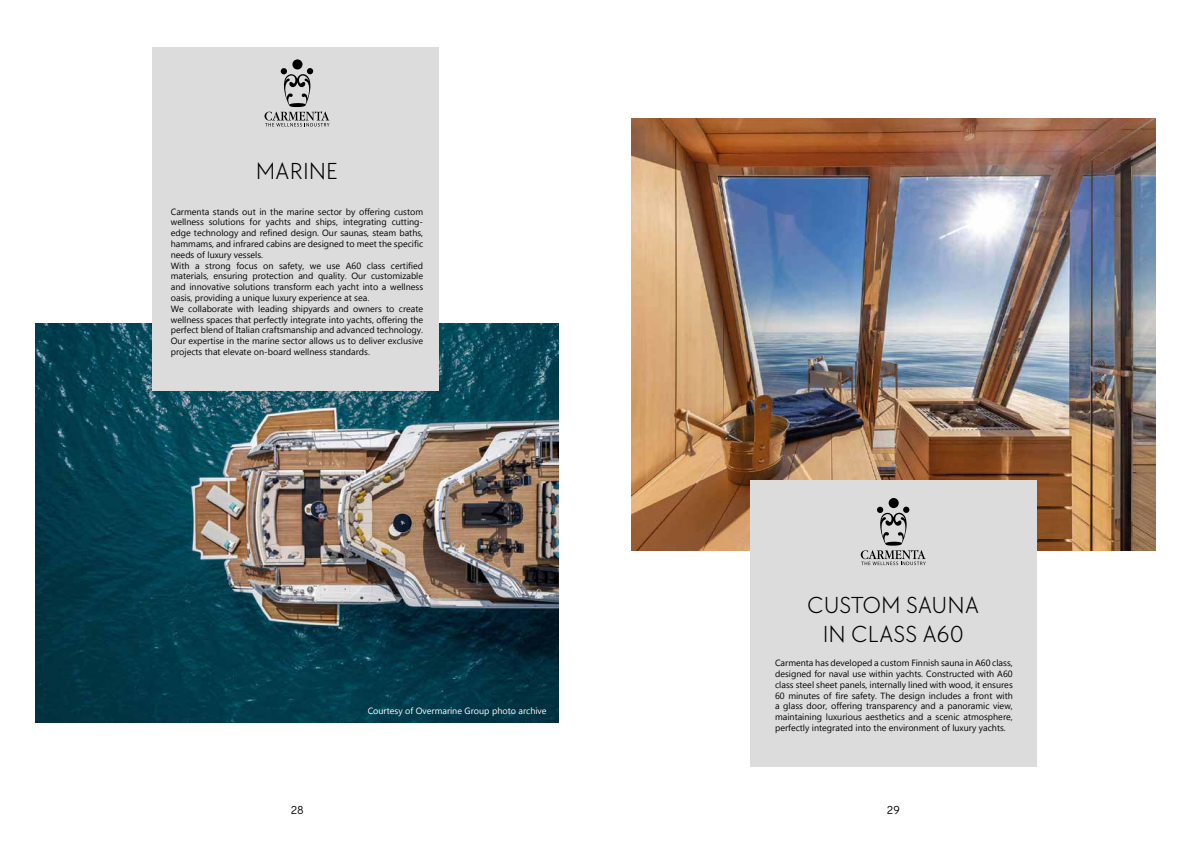
<style>
.page{position:relative;width:1191px;height:842px;background:#fff}
.page>*{position:absolute;margin:0;border:0;box-sizing:border-box;transform-origin:0 0}
.t1{font:300 24px/28.8px "TT Chocolates Trl";color:#000}
.t2{font:12px "TT Chocolates Trl";color:#000}
.t3{font:9px/10.8px "Gadugi";color:#000}
.t4{font:9px "Gadugi";color:#fffffe}
</style>
<div class="page">
<img style="left:36px;top:324px;width:523px;height:399px">
<div style="left:152px;top:47px;width:287px;height:344px;background:#dcdcdc"></div>
<div style="left:292px;top:59px;width:10px;height:10px;background:#000;border-radius:50%"></div>
<svg style="left:264px;top:68px;width:65px;height:59px"></svg>
<img style="left:631px;top:118px;width:524px;height:432px">
<div style="left:750px;top:480px;width:286px;height:286px;background:#dcdcdc"></div>
<div style="left:888px;top:498px;width:10px;height:10px;background:#000;border-radius:50%"></div>
<svg style="left:860px;top:507px;width:65px;height:58px"></svg>
<h1 class="t1" style="left:256px;top:156px;width:84px">MARINE</h1>
<p class="t3" style="left:171px;top:206px;width:254px">Carmenta stands out in the marine sector by offering custom wellness solutions for yachts and ships, integrating cutting&shy;edge technology and refined design. Our saunas, steam baths, hammams, and infrared cabins are designed to meet the specific needs of luxury vessels.<br>With a strong focus on safety, we use A60 class certified materials, ensuring protection and quality. Our customizable and innovative solutions transform each yacht into a wellness oasis, providing a unique luxury experience at sea.<br>We collaborate with leading shipyards and owners to create wellness spaces that perfectly integrate into yachts, offering the perfect blend of Italian craftsmanship and advanced technology.<br>Our expertise in the marine sector allows us to deliver exclusive projects that elevate on-board wellness standards.</p>
<p class="t4" style="left:368px;top:706px;width:180px">Courtesy of Overmarine Group photo archive</p>
<h1 class="t1" style="left:822px;top:590px;width:158px;text-indent:83px">SAUN A<br>IN CLASS A60</h1>
<p class="t3" style="left:775px;top:657px;width:239px;text-align:justify">Carmenta has developed a custom Finnish sauna in A60 class, designed for naval use within yachts. Constructed with A60 class steel sheet panels, internally lined with wood, it ensures 60 minutes of fire safety. The design includes a front with a glass door, offering transparency and a panoramic view, maintaining luxurious aesthetics and a scenic atmosphere, perfectly integrated into the environment of luxury yachts.</p>
<h1 class="t1" style="left:807px;top:590px;width:33px">CUSTOM</h1>
<h2 class="t2" style="left:291px;top:802px;width:14px">28</h2>
<h2 class="t2" style="left:887px;top:802px;width:14px">29</h2>
</div>
